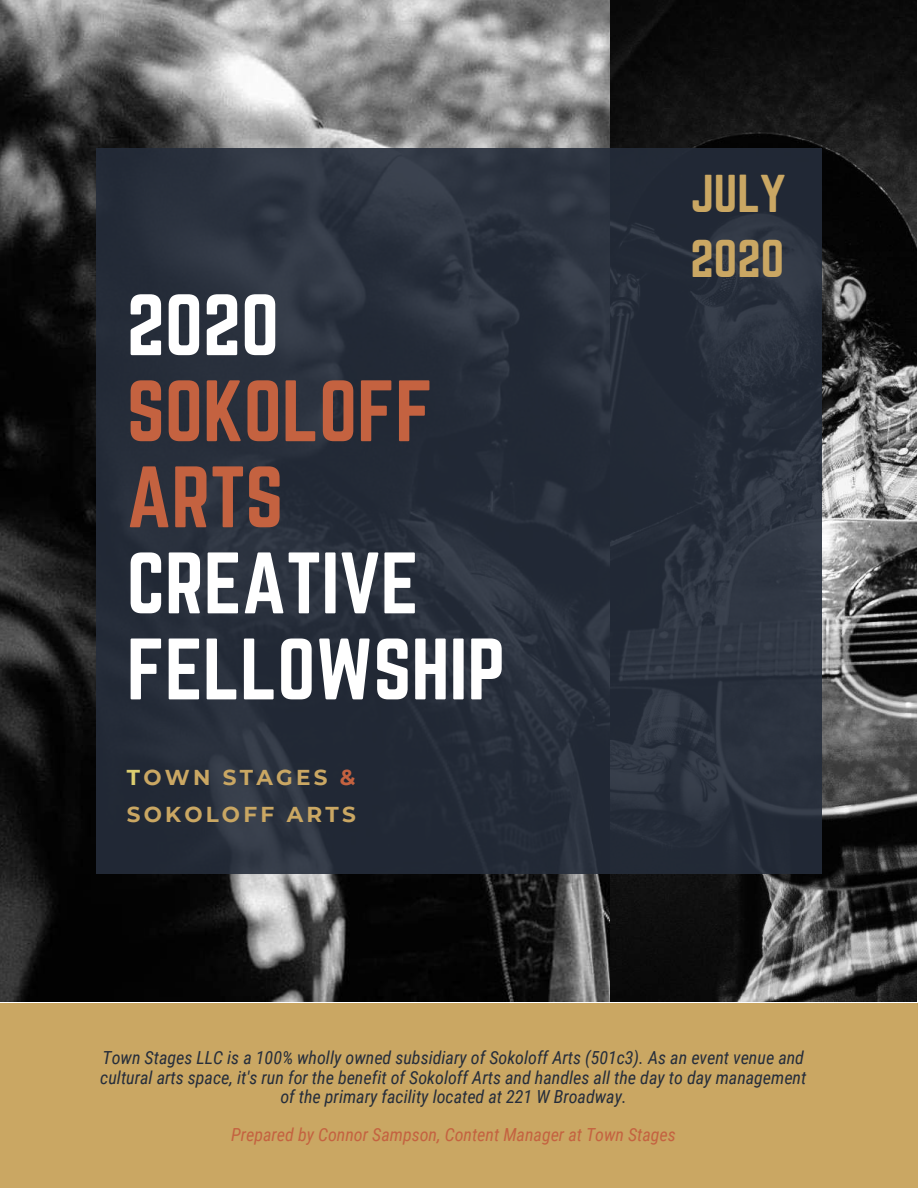
<style>
.page{position:relative;width:918px;height:1188px;background:#fff}
.page>*{position:absolute;margin:0;border:0;box-sizing:border-box;transform-origin:0 0}
.t1{font:76.2px/86.1px "Norwester";color:#fff}
.t2{font:76.2px/86.1px "Norwester";color:#c46240}
.t3{font:46.8px/64.2px "Norwester";color:#caa763}
.t4{font:700 21.6px/37.5px "Montserrat";letter-spacing:.15em;color:#caa763}
.t5{font:italic 18px/19px "Roboto Condensed";color:#252d3b;text-align:center}
.t6{font:italic 18px "Roboto Condensed";color:#c46240}
.s1{color:#dcce70}
.s2{color:#c46240}
</style>
<div class="page">
<img style="left:0;top:0;width:917px;height:1002px">
<div style="left:0;top:1003px;width:918px;height:185px;background:#caa763"></div>
<div style="left:96px;top:148px;width:726px;height:725px;background:#252d3b"></div>
<h1 class="t1" style="left:127px;top:285px;width:154px">2020</h1>
<h1 class="t2" style="left:127px;top:371px;width:308px">SOKOLOFF<br>ARTS</h1>
<h1 class="t1" style="left:127px;top:544px;width:380px">CREATIVE<br>FELLOWSHIP</h1>
<p class="t4" style="left:127px;top:758px;width:230px"><span class="s1">T</span>OWN STAGES <span class="s2">&amp;<br></span>SOKOLOFF ARTS</p>
<h2 class="t3" style="left:691px;top:164px;width:97px">JULY<br>2020</h2>
<p class="t5" style="left:100px;top:1049px;width:708px">Town Stages LLC is a 100% wholly owned subsidiary of Sokoloff Arts (501c3). As an event venue and cultural arts space, it's run for the benefit of Sokoloff Arts and handles all the day to day management of the primary facility located at 221 W Broadway.</p>
<p class="t6" style="left:231px;top:1124px;width:446px">Prepared by Connor Sampson, Content Manager at Town Stages</p>
</div>
